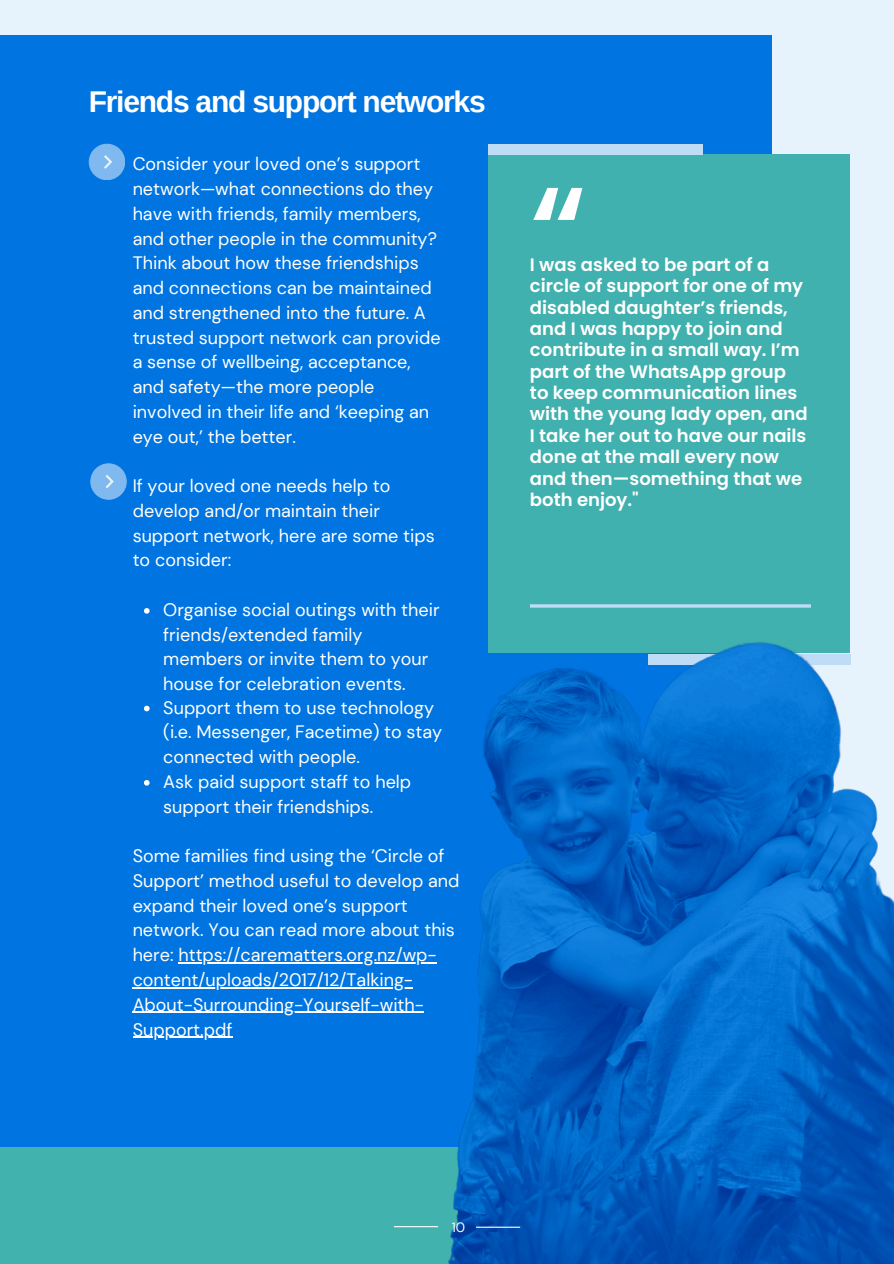
<style>
.page{position:relative;width:894px;height:1264px;background:#fff}
.page>*{position:absolute;margin:0;border:0;box-sizing:border-box;transform-origin:0 0}
.t1{font:500 134.25px "Poppins";color:#fff}
.t2{font:700 30px "Arimo";letter-spacing:-.04em;color:#fff}
.t3{font:18px/24.8px "DM Sans";color:#fff}
.t4{font:600 18px/21.3px "Poppins";color:#fff}
.t5{font:13.5px "DM Sans";color:#fff}
</style>
<div class="page">
<div style="left:0;top:0;width:893px;height:1263px;background:#e6f2fc"></div>
<div style="left:0;top:35px;width:771px;height:1138px;background:#0074e0"></div>
<svg style="left:89px;top:144px;width:36px;height:36px"></svg>
<svg style="left:90px;top:463px;width:36px;height:36px"></svg>
<div style="left:488px;top:154px;width:362px;height:499px;background:#41b1af"></div>
<div style="left:488px;top:144px;width:214px;height:10px;background:#bfdcf7"></div>
<div style="left:0;top:1146px;width:804px;height:117px;background:#42b2af"></div>
<img style="left:443px;top:604px;width:450px;height:659px">
<svg style="left:144px;top:608px;width:5px;height:5px"></svg>
<svg style="left:144px;top:705px;width:5px;height:6px"></svg>
<svg style="left:144px;top:780px;width:5px;height:5px"></svg>
<hr style="left:178px;top:962px;width:259px;height:1px;background:#fff">
<hr style="left:133px;top:987px;width:280px;height:1px;background:#fff">
<hr style="left:133px;top:1011px;width:291px;height:1px;background:#fff">
<hr style="left:133px;top:1036px;width:99px;height:1px;background:#fff">
<hr style="left:476px;top:1226px;width:44px;height:1px;background:#fff">
<hr style="left:394px;top:1226px;width:44px;height:1px;background:#fff">
<p class="t2" style="left:89px;top:85px;width:398px">Friends and support networks</p>
<p class="t3" style="left:133px;top:152px;width:309px">Consider your loved one’s support network—what connections do they have with friends, family members, and other people in the community?<br>Think about how these friendships and connections can be maintained and strengthened into the future. A trusted support network can provide a sense of wellbeing, acceptance, and safety—the more people involved in their life and ‘keeping an eye out,’ the better.</p>
<p class="t3" style="left:133px;top:473px;width:303px">If your loved one needs help to develop and/or maintain their support network, here are some tips to consider:</p>
<p class="t3" style="left:163px;top:597px;width:278px">Organise social outings with their friends/extended family members or invite them to your house for celebration events.</p>
<p class="t3" style="left:163px;top:695px;width:280px">Support them to use technology (i.e. Messenger, Facetime) to stay connected with people.</p>
<p class="t3" style="left:163px;top:769px;width:249px">Ask paid support staff to help support their friendships.</p>
<p class="t3" style="left:133px;top:843px;width:328px">Some families find using the ‘Circle of Support’ method useful to develop and expand their loved one’s support network. You can read more about this here: https://carematters.org.nz/wp-</p>
<p class="t3" style="left:133px;top:967px;width:282px">content/uploads/2017/12/Talking-</p>
<p class="t3" style="left:133px;top:992px;width:293px">About-Surrounding-Yourself-with-<br>Support.pdf</p>
<p class="t1" style="left:530px;top:140px;width:58px">“</p>
<p class="t4" style="left:530px;top:254px;width:279px">I was asked to be part of a circle of support for one of my disabled daughter’s friends, and I was happy to join and contribute in a small way. I’m part of the WhatsApp group to keep communication lines with the young lady open, and<br>I take her out to have our nails done at the mall every now and then—something that we both enjoy."</p>
<p class="t5" style="left:451px;top:1218px;width:15px">10</p>
</div>
